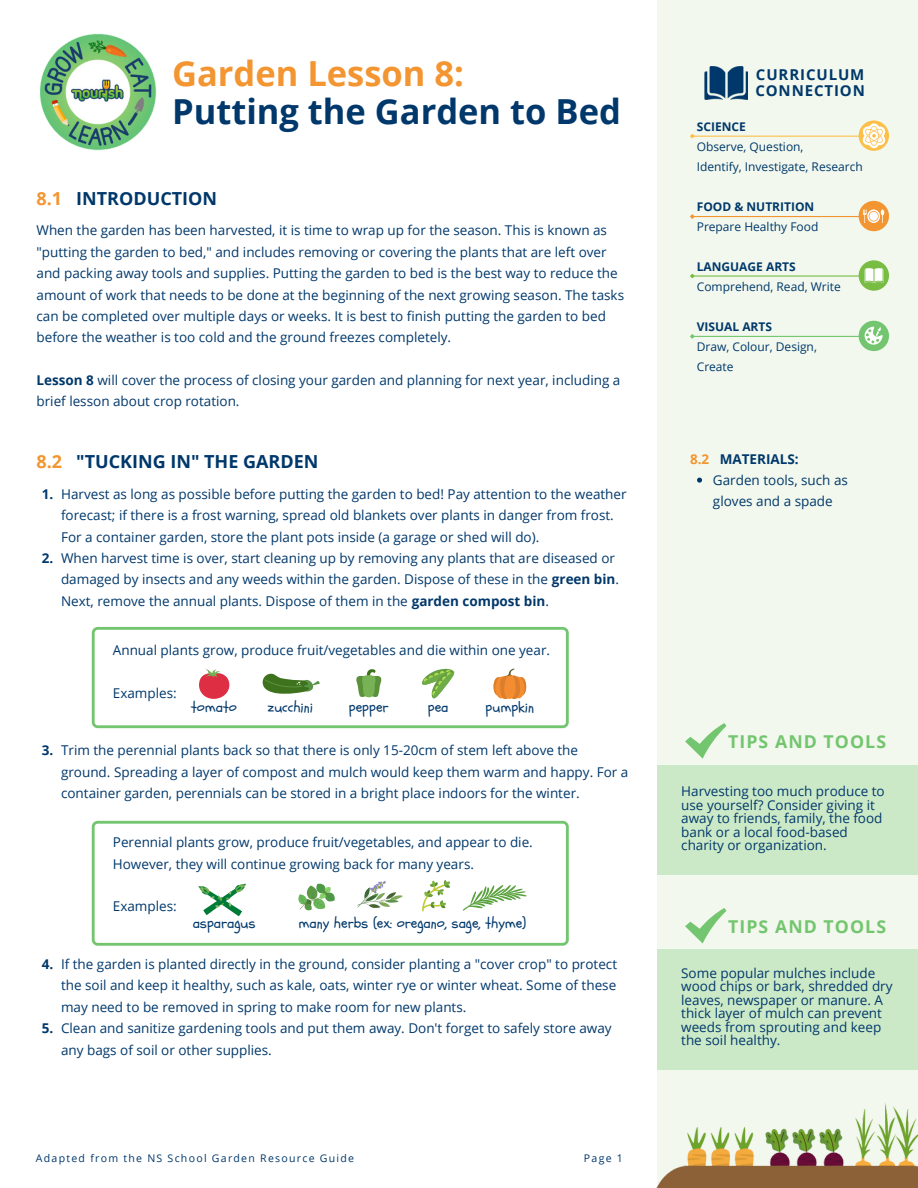
<style>
.page{position:relative;width:918px;height:1188px;background:#fff}
.page>*{position:absolute;margin:0;border:0;box-sizing:border-box;transform-origin:0 0}
.t1{font:700 34.5px "Open Sans";color:#00386b}
.t2{font:700 34.5px "Open Sans";color:#f39530}
.t3{font:700 18px "Open Sans";color:#00386b}
.t4{font:700 17.7px "Open Sans";letter-spacing:.06em;color:#74c56f}
.t5{font:15px "Schoolbell";color:#00386b}
.t6{font:700 15px/15.8px "Open Sans";letter-spacing:.06em;color:#00386b}
.t7{font:13.5px/21.3px "Open Sans";color:#00386b}
.t8{font:700 13.5px "Open Sans";color:#00386b}
.t9{font:12px "Open Sans";color:#00386b}
.t10{font:700 12px "Open Sans";color:#00386b}
.t11{font:10.5px "Open Sans";letter-spacing:.12em;color:#00386b}
.s1{color:#f39530}
.s2{font-weight:700}
</style>
<div class="page">
<div style="left:657px;top:0;width:261px;height:1188px;background:#f2f8ed"></div>
<svg style="left:685px;top:908px;width:41px;height:36px"></svg>
<div style="left:657px;top:950px;width:261px;height:120px;background:#cce9c7"></div>
<img style="left:704px;top:66px;width:44px;height:34px">
<hr style="left:694px;top:136px;width:176px;height:1px;background:#fcbf49">
<svg style="left:690px;top:134px;width:6px;height:5px"></svg>
<hr style="left:694px;top:275px;width:176px;height:2px;background:#78bc44">
<svg style="left:690px;top:273px;width:6px;height:6px"></svg>
<hr style="left:694px;top:336px;width:176px;height:1px;background:#74c56f">
<svg style="left:690px;top:334px;width:6px;height:5px"></svg>
<div style="left:859px;top:321px;width:30px;height:30px;background:#74c56f;border-radius:50%"></div>
<svg style="left:865px;top:327px;width:18px;height:18px"></svg>
<svg style="left:859px;top:120px;width:30px;height:31px"></svg>
<svg style="left:863px;top:123px;width:22px;height:25px"></svg>
<div style="left:859px;top:260px;width:30px;height:31px;background:#78bc44;border-radius:50%"></div>
<svg style="left:865px;top:268px;width:18px;height:15px"></svg>
<div style="left:859px;top:201px;width:30px;height:30px;background:#f39530;border-radius:50%"></div>
<img style="left:656px;top:1103px;width:262px;height:85px">
<img style="left:39px;top:33px;width:118px;height:118px">
<svg style="left:685px;top:723px;width:41px;height:36px"></svg>
<div style="left:657px;top:766px;width:261px;height:109px;background:#cce9c7"></div>
<hr style="left:694px;top:216px;width:176px;height:1px;background:#f39530">
<svg style="left:690px;top:214px;width:6px;height:5px"></svg>
<svg style="left:863px;top:209px;width:21px;height:14px"></svg>
<svg style="left:697px;top:478px;width:5px;height:5px"></svg>
<svg style="left:92px;top:627px;width:477px;height:101px"></svg>
<svg style="left:199px;top:669px;width:30px;height:30px"></svg>
<svg style="left:356px;top:669px;width:26px;height:30px"></svg>
<svg style="left:261px;top:673px;width:59px;height:22px"></svg>
<svg style="left:422px;top:669px;width:33px;height:30px"></svg>
<svg style="left:494px;top:669px;width:32px;height:30px"></svg>
<svg style="left:92px;top:821px;width:477px;height:125px"></svg>
<svg style="left:198px;top:882px;width:49px;height:43px"></svg>
<svg style="left:298px;top:883px;width:37px;height:28px"></svg>
<svg style="left:355px;top:880px;width:49px;height:39px"></svg>
<svg style="left:422px;top:880px;width:28px;height:31px"></svg>
<svg style="left:463px;top:885px;width:64px;height:26px"></svg>
<p class="t2" style="left:172px;top:49px;width:293px">Garden Lesson 8:</p>
<p class="t1" style="left:172px;top:87px;width:450px">Putting the Garden to Bed</p>
<p class="t3" style="left:37px;top:186px;width:182px"><span class="s1">8.1</span> INTRODUCTION</p>
<p class="t7" style="left:37px;top:220px;width:589px">When the garden has been harvested, it is time to wrap up for the season. This is known as "putting the garden to bed," and includes removing or covering the plants that are left over and packing away tools and supplies. Putting the garden to bed is the best way to reduce the amount of work that needs to be done at the beginning of the next growing season. The tasks can be completed over multiple days or weeks. It is best to finish putting the garden to bed before the weather is too cold and the ground freezes completely.</p>
<p class="t7" style="left:37px;top:369px;width:585px"><span class="s2">Lesson 8</span> will cover the process of closing your garden and planning for next year, including a brief lesson about crop rotation.</p>
<p class="t3" style="left:37px;top:449px;width:283px"><span class="s1">8.2</span> "TUCKING IN" THE GARDEN</p>
<p class="t8" style="left:42px;top:484px;width:13px">1.</p>
<p class="t7" style="left:61px;top:483px;width:567px">Harvest as long as possible before putting the garden to bed! Pay attention to the weather forecast; if there is a frost warning, spread old blankets over plants in danger from frost.<br>For a container garden, store the plant pots inside (a garage or shed will do).</p>
<p class="t7" style="left:61px;top:547px;width:560px">When harvest time is over, start cleaning up by removing any plants that are diseased or damaged by insects and any weeds within the garden. Dispose of these in the <span class="s2">green bin</span>.</p>
<p class="t7" style="left:61px;top:590px;width:490px">Next, remove the annual plants. Dispose of them in the <span class="s2">garden compost bin</span>.</p>
<p class="t8" style="left:42px;top:549px;width:13px">2.</p>
<p class="t7" style="left:113px;top:639px;width:439px">Annual plants grow, produce fruit/vegetables and die within one year.</p>
<p class="t7" style="left:113px;top:682px;width:65px">Examples:</p>
<p class="t5" style="left:191px;top:697px;width:47px">tomato</p>
<p class="t5" style="left:268px;top:697px;width:47px">zucchini</p>
<p class="t5" style="left:349px;top:697px;width:41px">pepper</p>
<p class="t5" style="left:428px;top:697px;width:22px">pea</p>
<p class="t5" style="left:486px;top:697px;width:50px">pumpkin</p>
<p class="t8" style="left:42px;top:741px;width:13px">3.</p>
<p class="t7" style="left:61px;top:739px;width:569px">Trim the perennial plants back so that there is only 15-20cm of stem left above the ground. Spreading a layer of compost and mulch would keep them warm and happy. For a container garden, perennials can be stored in a bright place indoors for the winter.</p>
<p class="t7" style="left:113px;top:831px;width:421px">Perennial plants grow, produce fruit/vegetables, and appear to die.<br>However, they will continue growing back for many years.</p>
<p class="t7" style="left:113px;top:896px;width:65px">Examples:</p>
<p class="t5" style="left:193px;top:913px;width:64px">asparagus</p>
<p class="t5" style="left:299px;top:913px;width:229px">many herbs (ex: oregano, sage, thyme)</p>
<p class="t8" style="left:42px;top:955px;width:13px">4.</p>
<p class="t8" style="left:42px;top:1019px;width:13px">5.</p>
<p class="t7" style="left:61px;top:953px;width:558px;text-align:justify">If the garden is planted directly in the ground, consider planting a "cover crop" to protect the soil and keep it healthy, such as kale, oats, winter rye or winter wheat. Some of these may need to be removed in spring to make room for new plants.</p>
<p class="t7" style="left:61px;top:1017px;width:552px">Clean and sanitize gardening tools and put them away. Don't forget to safely store away any bags of soil or other supplies.</p>
<p class="t11" style="left:36px;top:1151px;width:320px">Adapted from the NS School Garden Resource Guide</p>
<p class="t11" style="left:584px;top:1151px;width:40px">Page 1</p>
<p class="t6" style="left:755px;top:66px;width:111px">CURRICULUM<br>CONNECTION</p>
<p class="t10" style="left:697px;top:118px;width:51px">SCIENCE</p>
<p class="t9" style="left:697px;top:138px;width:108px">Observe, Question,</p>
<p class="t9" style="left:697px;top:158px;width:168px">Identify, Investigate, Research</p>
<p class="t10" style="left:697px;top:198px;width:119px">FOOD &amp; NUTRITION</p>
<p class="t9" style="left:697px;top:218px;width:123px">Prepare Healthy Food</p>
<p class="t10" style="left:697px;top:258px;width:101px">LANGUAGE ARTS</p>
<p class="t9" style="left:697px;top:278px;width:145px">Comprehend, Read, Write</p>
<p class="t10" style="left:697px;top:318px;width:77px">VISUAL ARTS</p>
<p class="t9" style="left:697px;top:338px;width:122px">Draw, Colour, Design,</p>
<p class="t9" style="left:697px;top:358px;width:38px">Create</p>
<p class="t8" style="left:690px;top:449px;width:110px"><span class="s1">8.2</span> MATERIALS:</p>
<p class="t7" style="left:713px;top:469px;width:137px">Garden tools, such as gloves and a spade</p>
<p class="t4" style="left:728px;top:730px;width:159px">TIPS AND TOOLS</p>
<p class="t7" style="left:681px;top:784px;width:205px;line-height:13.5px">Harvesting too much produce to use yourself? Consider giving it away to friends, family, the food bank or a local food-based charity or organization.</p>
<p class="t4" style="left:728px;top:914px;width:159px">TIPS AND TOOLS</p>
<p class="t7" style="left:681px;top:966px;width:213px;line-height:13.5px">Some popular mulches include wood chips or bark, shredded dry leaves, newspaper or manure. A thick layer of mulch can prevent weeds from sprouting and keep the soil healthy.</p>
</div>
